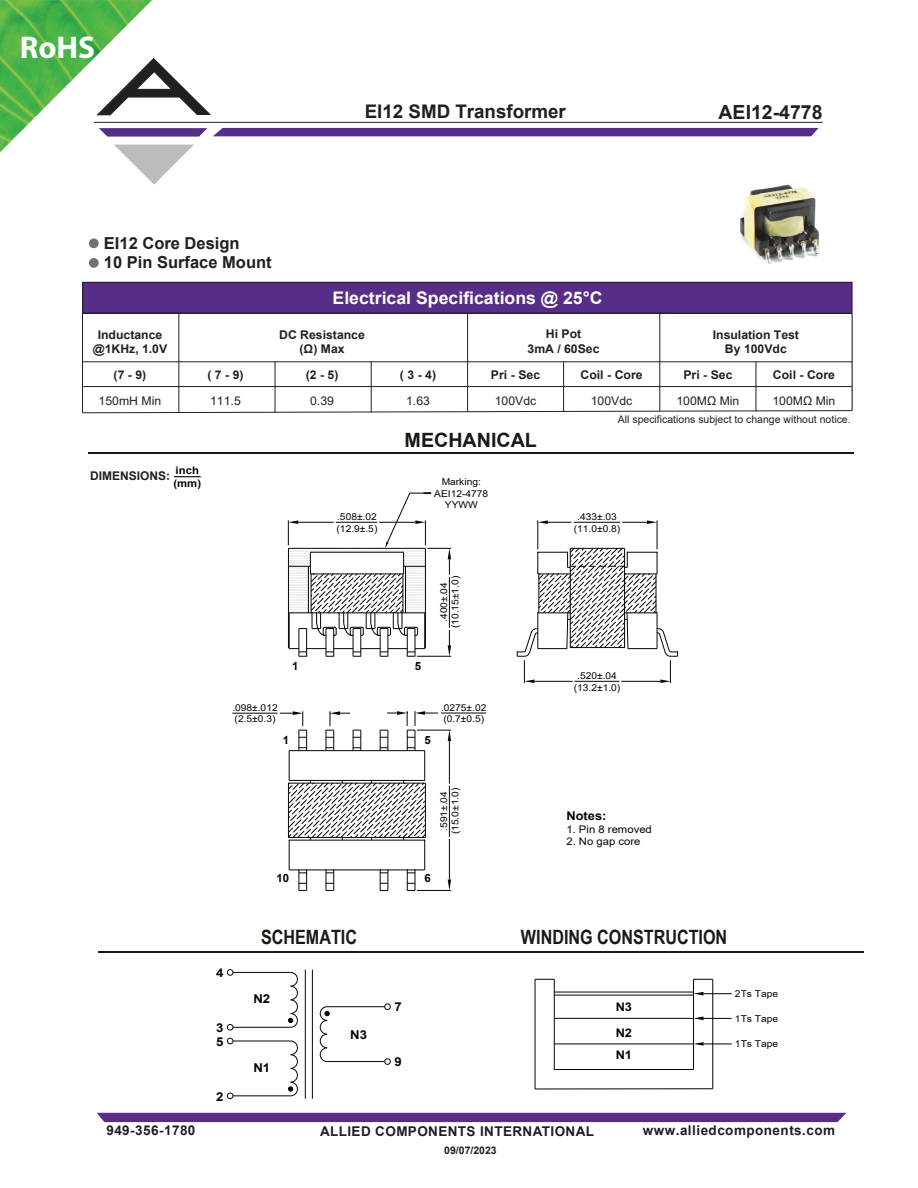
<style>
.page{position:relative;width:918px;height:1188px;background:#fff}
.page>*{position:absolute;margin:0;border:0;box-sizing:border-box;transform-origin:0 0}
.t1{font:700 31.5px "Myriad Pro";color:#fff}
.t2{font:700 19.65px "Arial Narrow";color:#1d1814}
.t3{font:700 19.65px "Arial";color:#1d1814}
.t4{font:700 19.5px "Arial";color:#231f20}
.t5{font:700 18.75px "Arial";color:#231f20}
.t6{font:700 17.4px "Arial";color:#fff}
.t7{font:700 16.5px/19.8px "Arial";color:#231f20}
.t8{font:700 13.5px "Arial";letter-spacing:.03em;color:#211e1e}
.t9{font:700 12.3px "Arial";color:#050504;scale:1.08 1}
.t10{font:700 12px/14.4px "Arial";color:#231f20;text-align:center}
.t11{font:12px "Arial";color:#231f20}
.t12{font:700 12px "Arial";color:#050504;scale:1.08 1}
.t13{font:700 11.85px "Arial";color:#050504;scale:1.08 1}
.t14{font:700 11.4px "Arial";color:#050504}
.t15{font:10.5px "Arial";color:#231f20}
.t16{font:10.5px "Arial";color:#050504;scale:1.08 1}
.t17{font:700 10.5px "Arial";color:#231f20}
.t18{font:700 10.5px/12.6px "Arial";color:#050504;scale:1.08 1}
.t19{font:9.45px/11.4px "Arial";color:#050504;text-align:center;scale:1.08 1}
</style>
<div class="page">
<img style="left:711px;top:184px;width:140px;height:98px">
<hr style="left:94px;top:122px;width:729px;height:1px;background:#231f20">
<svg style="left:152px;top:58px;width:59px;height:57px"></svg>
<div style="left:213px;top:128px;width:606px;height:8px;background:#562d87"></div>
<svg style="left:152px;top:128px;width:55px;height:9px"></svg>
<svg style="left:121px;top:145px;width:73px;height:40px"></svg>
<img style="left:0;top:0;width:152px;height:152px">
<div style="left:97px;top:1113px;width:749px;height:9px;background:#592c85"></div>
<div style="left:83px;top:282px;width:769px;height:31px;background:#572d87"></div>
<hr style="left:88px;top:452px;width:765px;height:2px;background:#1d1814">
<hr style="left:98px;top:951px;width:765px;height:1px;background:#1d1814">
<hr style="left:82px;top:313px;width:1px;height:100px;background:#231f20">
<hr style="left:852px;top:314px;width:1px;height:97px;background:#231f20">
<svg style="left:174px;top:476px;width:27px;height:1px"></svg>
<hr style="left:232px;top:713px;width:45px;height:1px;background:#050504">
<hr style="left:441px;top:713px;width:45px;height:1px;background:#050504">
<svg style="left:82px;top:410px;width:771px;height:4px"></svg>
<hr style="left:275px;top:362px;width:1px;height:50px;background:#231f20">
<hr style="left:371px;top:362px;width:1px;height:50px;background:#231f20">
<hr style="left:563px;top:362px;width:1px;height:49px;background:#231f20">
<hr style="left:756px;top:362px;width:1px;height:49px;background:#231f20">
<hr style="left:178px;top:314px;width:1px;height:98px;background:#231f20">
<hr style="left:467px;top:314px;width:1px;height:98px;background:#231f20">
<hr style="left:659px;top:313px;width:1px;height:98px;background:#231f20">
<hr style="left:83px;top:386px;width:769px;height:1px;background:#231f20">
<div style="left:89px;top:238px;width:10px;height:10px;background:#737070;border-radius:50%"></div>
<div style="left:89px;top:258px;width:10px;height:10px;background:#737070;border-radius:50%"></div>
<hr style="left:83px;top:361px;width:769px;height:1px;background:#231f20">
<hr style="left:305px;top:970px;width:1px;height:129px;background:#050504">
<hr style="left:312px;top:970px;width:1px;height:129px;background:#050504">
<svg style="left:694px;top:992px;width:38px;height:3px"></svg>
<svg style="left:694px;top:1017px;width:38px;height:3px"></svg>
<svg style="left:694px;top:1042px;width:38px;height:4px"></svg>
<div style="left:82px;top:282px;width:770px;height:32px;border:1px solid #231f20"></div>
<svg style="left:517px;top:520px;width:161px;height:163px"></svg>
<hr style="left:289px;top:751px;width:1px;height:30px;background:#050504">
<hr style="left:424px;top:751px;width:1px;height:30px;background:#050504">
<svg style="left:280px;top:711px;width:158px;height:40px"></svg>
<hr style="left:289px;top:840px;width:1px;height:30px;background:#050504">
<hr style="left:424px;top:840px;width:1px;height:30px;background:#050504">
<svg style="left:289px;top:870px;width:136px;height:21px"></svg>
<svg style="left:288px;top:780px;width:138px;height:61px"></svg>
<hr style="left:288px;top:783px;width:1px;height:55px;background:#050504">
<hr style="left:425px;top:783px;width:1px;height:55px;background:#050504">
<hr style="left:449px;top:786px;width:1px;height:51px;background:#050504">
<hr style="left:449px;top:741px;width:1px;height:43px;background:#050504">
<hr style="left:449px;top:839px;width:1px;height:41px;background:#050504">
<svg style="left:448px;top:731px;width:3px;height:10px"></svg>
<svg style="left:448px;top:880px;width:3px;height:10px"></svg>
<hr style="left:417px;top:730px;width:34px;height:1px;background:#050504">
<hr style="left:417px;top:890px;width:34px;height:1px;background:#050504">
<hr style="left:233px;top:972px;width:58px;height:1px;background:#050504">
<hr style="left:233px;top:1027px;width:58px;height:1px;background:#050504">
<svg style="left:227px;top:969px;width:6px;height:6px"></svg>
<svg style="left:227px;top:1024px;width:6px;height:6px"></svg>
<svg style="left:288px;top:972px;width:10px;height:56px"></svg>
<hr style="left:327px;top:1006px;width:58px;height:1px;background:#050504">
<hr style="left:327px;top:1061px;width:58px;height:1px;background:#050504">
<svg style="left:385px;top:1004px;width:6px;height:6px"></svg>
<svg style="left:385px;top:1059px;width:6px;height:6px"></svg>
<svg style="left:320px;top:1006px;width:9px;height:56px"></svg>
<hr style="left:233px;top:1041px;width:58px;height:1px;background:#050504">
<hr style="left:233px;top:1096px;width:58px;height:1px;background:#050504">
<svg style="left:227px;top:1038px;width:6px;height:6px"></svg>
<svg style="left:227px;top:1093px;width:6px;height:6px"></svg>
<svg style="left:288px;top:1041px;width:10px;height:55px"></svg>
<svg style="left:288px;top:493px;width:163px;height:164px"></svg>
<hr style="left:554px;top:1069px;width:140px;height:1px;background:#050504">
<hr style="left:535px;top:1089px;width:178px;height:1px;background:#050504">
<hr style="left:535px;top:979px;width:1px;height:110px;background:#050504">
<hr style="left:554px;top:979px;width:1px;height:91px;background:#050504">
<hr style="left:693px;top:979px;width:1px;height:91px;background:#050504">
<hr style="left:713px;top:979px;width:1px;height:110px;background:#050504">
<svg style="left:535px;top:979px;width:19px;height:1px"></svg>
<svg style="left:694px;top:979px;width:19px;height:1px"></svg>
<hr style="left:554px;top:1044px;width:140px;height:1px;background:#050504">
<hr style="left:554px;top:1018px;width:140px;height:1px;background:#050504">
<hr style="left:554px;top:995px;width:140px;height:1px;background:#050504">
<hr style="left:554px;top:992px;width:140px;height:1px;background:#050504">
<h1 class="t1" style="left:20px;top:27px;width:77px">RoHS</h1>
<h3 class="t7" style="left:104px;top:233px;width:169px">EI12 Core Design<br>10 Pin Surface Mount</h3>
<h3 class="t5" style="left:365px;top:98px;width:203px">EI12 SMD Transformer</h3>
<h3 class="t4" style="left:719px;top:98px;width:106px">AEI12-4778</h3>
<h3 class="t6" style="left:333px;top:286px;width:271px">Electrical Specifications @ 25°C</h3>
<p class="t10" style="left:93px;top:328px;width:76px">Inductance @1KHz, 1.0V</p>
<p class="t10" style="left:279px;top:328px;width:87px">DC Resistance (Ω) Max</p>
<p class="t10" style="left:528px;top:327px;width:74px">Hi Pot<br>3mA / 60Sec</p>
<p class="t10" style="left:713px;top:328px;width:88px">Insulation Test<br>By 100Vdc</p>
<p class="t10" style="left:114px;top:367px;width:34px">(7 - 9)</p>
<p class="t10" style="left:207px;top:367px;width:38px">( 7 - 9)</p>
<p class="t10" style="left:306px;top:367px;width:34px">(2 - 5)</p>
<p class="t10" style="left:400px;top:367px;width:38px">( 3 - 4)</p>
<p class="t11" style="left:99px;top:392px;width:64px">150mH Min</p>
<p class="t11" style="left:210px;top:392px;width:32px">111.5</p>
<p class="t11" style="left:310px;top:392px;width:25px">0.39</p>
<p class="t11" style="left:406px;top:392px;width:25px">1.63</p>
<p class="t10" style="left:491px;top:367px;width:51px">Pri - Sec</p>
<p class="t10" style="left:581px;top:367px;width:64px">Coil - Core</p>
<p class="t11" style="left:495px;top:392px;width:43px">100Vdc</p>
<p class="t11" style="left:591px;top:392px;width:43px">100Vdc</p>
<p class="t10" style="left:683px;top:367px;width:51px">Pri - Sec</p>
<p class="t10" style="left:773px;top:367px;width:64px">Coil - Core</p>
<p class="t11" style="left:677px;top:392px;width:64px">100MΩ Min</p>
<p class="t11" style="left:773px;top:392px;width:64px">100MΩ Min</p>
<p class="t15" style="left:618px;top:412px;width:234px">All specifications subject to change without notice.</p>
<p class="t10" style="left:90px;top:469px;width:82px">DIMENSIONS:</p>
<p class="t18" style="left:173px;top:464px;width:27px">inch (mm)</p>
<h2 class="t3" style="left:405px;top:426px;width:134px">MECHANICAL</h2>
<p class="t19" style="left:337px;top:511px;width:39px;text-align:left">.508±.02 (12.9±.5)</p>
<p class="t19" style="left:434px;top:476px;width:51px">Marking:<br>AEI12-4778<br>YYWW</p>
<p class="t14" style="left:292px;top:658px;width:8px">1</p>
<p class="t14" style="left:415px;top:658px;width:8px">5</p>
<p class="t19" style="left:438px;top:628px;width:50px;rotate:-90deg">.400±.04 (10.15±1.0)</p>
<p class="t19" style="left:232px;top:702px;width:44px;text-align:left">.098±.012 (2.5±0.3)</p>
<p class="t19" style="left:441px;top:702px;width:44px;text-align:left">.0275±.02 (0.7±0.5)</p>
<p class="t14" style="left:283px;top:732px;width:8px">1</p>
<p class="t14" style="left:424px;top:732px;width:8px">5</p>
<p class="t19" style="left:438px;top:834px;width:45px;rotate:-90deg">.591±.04 (15.0±1.0)</p>
<p class="t14" style="left:276px;top:870px;width:14px">10</p>
<p class="t14" style="left:424px;top:870px;width:8px">6</p>
<p class="t19" style="left:574px;top:511px;width:45px">.433±.03 (11.0±0.8)</p>
<p class="t19" style="left:574px;top:670px;width:45px">.520±.04 (13.2±1.0)</p>
<p class="t12" style="left:566px;top:808px;width:39px">Notes:</p>
<p class="t16" style="left:566px;top:822px;width:81px">1. Pin 8 removed</p>
<p class="t16" style="left:566px;top:835px;width:70px">2. No gap core</p>
<h3 class="t9" style="left:216px;top:964px;width:8px">4</h3>
<h3 class="t9" style="left:216px;top:1019px;width:8px">3</h3>
<h3 class="t9" style="left:216px;top:1033px;width:8px">5</h3>
<h3 class="t9" style="left:216px;top:1088px;width:8px">2</h3>
<h2 class="t2" style="left:261px;top:922px;width:97px">SCHEMATIC</h2>
<h2 class="t2" style="left:521px;top:922px;width:208px">WINDING CONSTRUCTION</h2>
<h3 class="t9" style="left:253px;top:990px;width:17px">N2</h3>
<h3 class="t9" style="left:253px;top:1059px;width:17px">N1</h3>
<h3 class="t9" style="left:350px;top:1026px;width:17px">N3</h3>
<h3 class="t9" style="left:394px;top:998px;width:8px">7</h3>
<h3 class="t9" style="left:394px;top:1053px;width:8px">9</h3>
<p class="t13" style="left:616px;top:998px;width:17px">N3</p>
<p class="t13" style="left:616px;top:1025px;width:17px">N2</p>
<p class="t13" style="left:616px;top:1047px;width:17px">N1</p>
<p class="t19" style="left:735px;top:988px;width:42px">2Ts Tape</p>
<p class="t19" style="left:735px;top:1013px;width:42px">1Ts Tape</p>
<p class="t19" style="left:735px;top:1038px;width:42px">1Ts Tape</p>
<h3 class="t8" style="left:106px;top:1121px;width:91px">949-356-1780</h3>
<h3 class="t8" style="left:320px;top:1122px;width:276px">ALLIED COMPONENTS INTERNATIONAL</h3>
<h3 class="t8" style="left:643px;top:1121px;width:194px">www.alliedcomponents.com</h3>
<p class="t17" style="left:444px;top:1142px;width:54px">09/07/2023</p>
</div>
